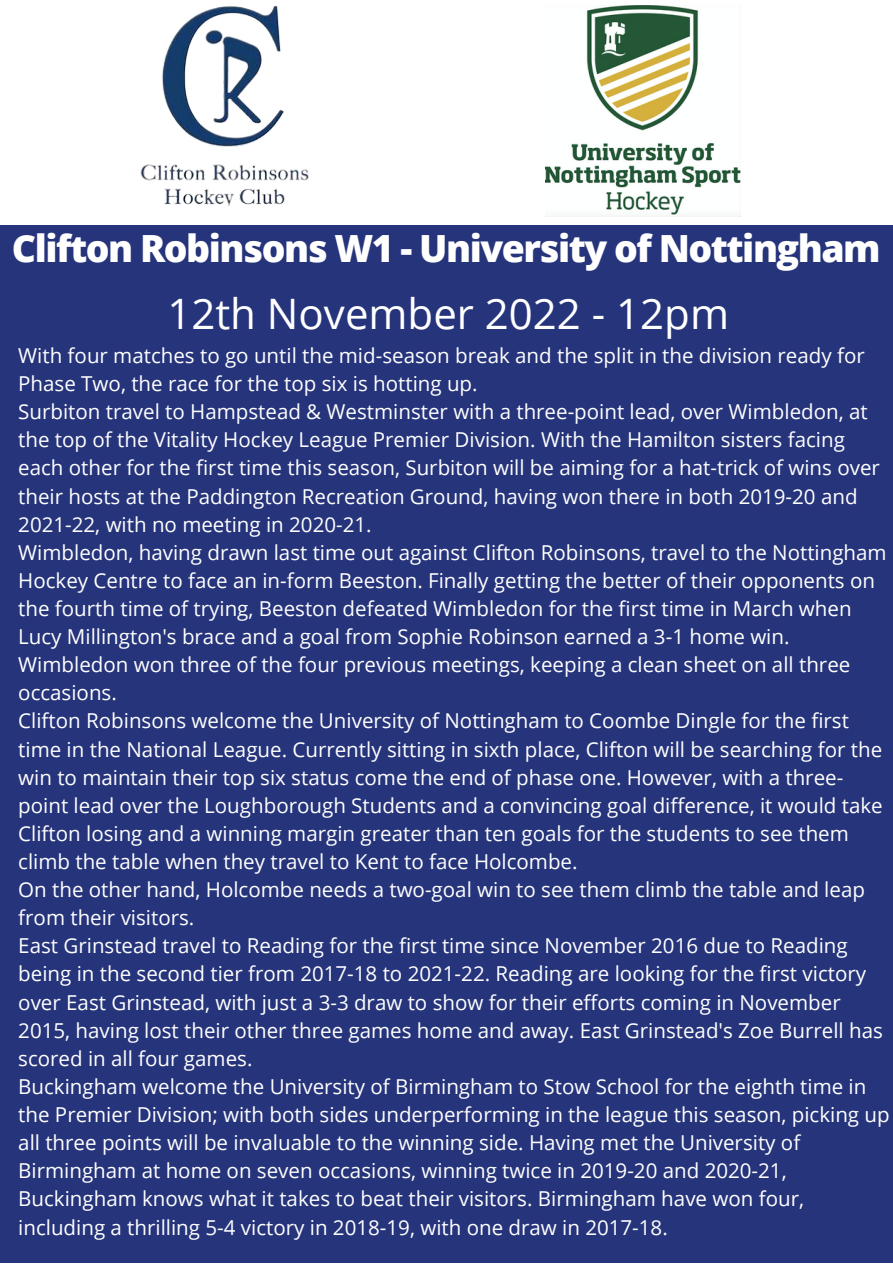
<style>
.page{position:relative;width:893px;height:1264px;background:#fff}
.page>*{position:absolute;margin:0;border:0;box-sizing:border-box;transform-origin:0 0}
.t1{font:42px "Open Sans";color:#fff}
.t2{font:800 37.5px "Open Sans";letter-spacing:-.04em;color:#fff}
.t3{font:20.55px/28px "Open Sans";color:#fff}
</style>
<div class="page">
<div style="left:0;top:0;width:892px;height:1262px;background:#26347b"></div>
<div style="left:0;top:0;width:892px;height:225px;background:#fff"></div>
<img style="left:140px;top:6px;width:169px;height:200px">
<img style="left:545px;top:6px;width:195px;height:209px">
<h2 class="t2" style="left:12px;top:222px;width:870px">Clifton Robinsons W1 - University of Nottingham</h2>
<h1 class="t1" style="left:167px;top:284px;width:563px">12th November 2022 - 12pm</h1>
<p class="t3" style="left:18px;top:341px;width:872px">With four matches to go until the mid-season break and the split in the division ready for Phase Two, the race for the top six is hotting up.<br>Surbiton travel to Hampstead &amp; Westminster with a three-point lead, over Wimbledon, at the top of the Vitality Hockey League Premier Division. With the Hamilton sisters facing each other for the first time this season, Surbiton will be aiming for a hat-trick of wins over their hosts at the Paddington Recreation Ground, having won there in both 2019-20 and 2021-22, with no meeting in 2020-21.<br>Wimbledon, having drawn last time out against Clifton Robinsons, travel to the Nottingham Hockey Centre to face an in-form Beeston. Finally getting the better of their opponents on the fourth time of trying, Beeston defeated Wimbledon for the first time in March when Lucy Millington's brace and a goal from Sophie Robinson earned a 3-1 home win.<br>Wimbledon won three of the four previous meetings, keeping a clean sheet on all three occasions.<br>Clifton Robinsons welcome the University of Nottingham to Coombe Dingle for the first time in the National League. Currently sitting in sixth place, Clifton will be searching for the win to maintain their top six status come the end of phase one. However, with a three&shy;point lead over the Loughborough Students and a convincing goal difference, it would take Clifton losing and a winning margin greater than ten goals for the students to see them climb the table when they travel to Kent to face Holcombe.<br>On the other hand, Holcombe needs a two-goal win to see them climb the table and leap from their visitors.<br>East Grinstead travel to Reading for the first time since November 2016 due to Reading being in the second tier from 2017-18 to 2021-22. Reading are looking for the first victory over East Grinstead, with just a 3-3 draw to show for their efforts coming in November 2015, having lost their other three games home and away. East Grinstead's Zoe Burrell has scored in all four games.<br>Buckingham welcome the University of Birmingham to Stow School for the eighth time in the Premier Division; with both sides underperforming in the league this season, picking up all three points will be invaluable to the winning side. Having met the University of Birmingham at home on seven occasions, winning twice in 2019-20 and 2020-21, Buckingham knows what it takes to beat their visitors. Birmingham have won four, including a thrilling 5-4 victory in 2018-19, with one draw in 2017-18.</p>
</div>
